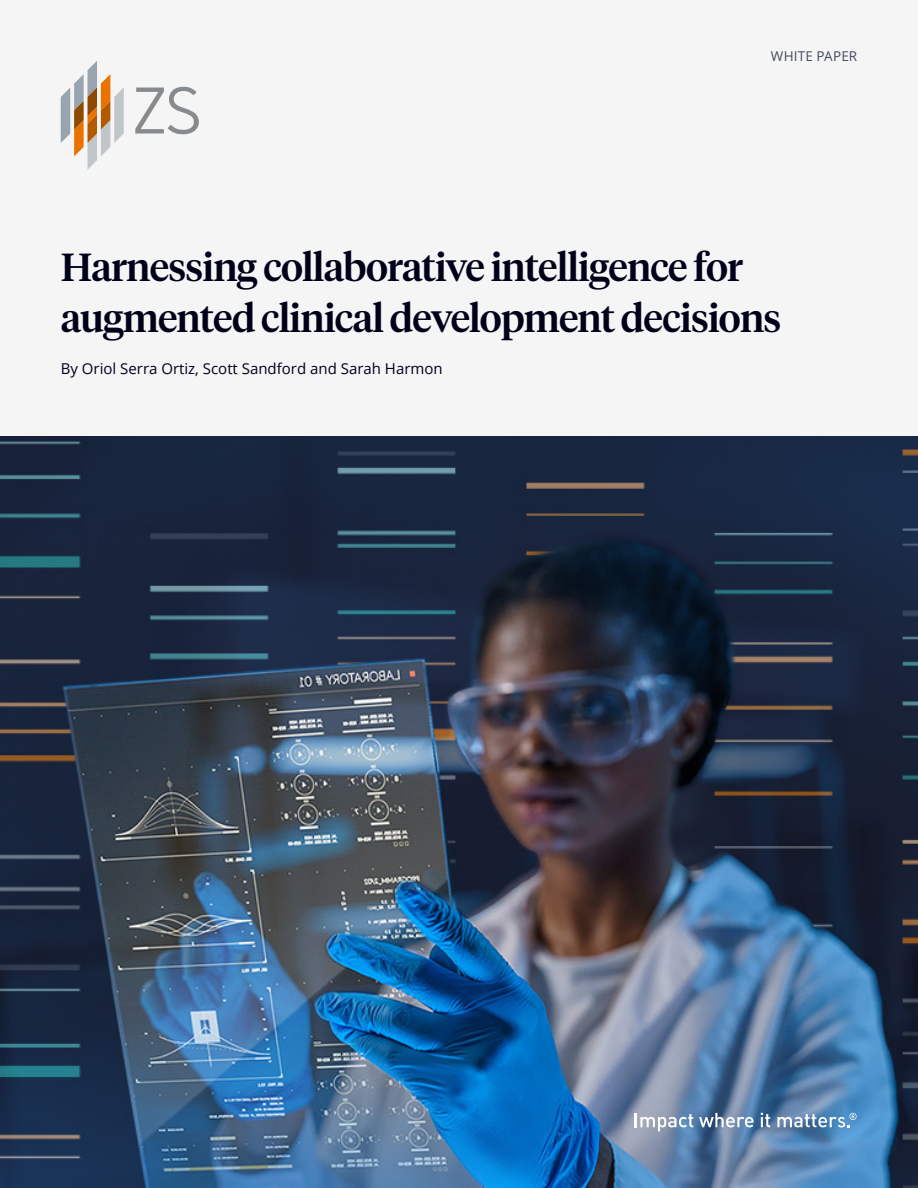
<style>
.page{position:relative;width:918px;height:1188px;background:#fff}
.page>*{position:absolute;margin:0;border:0;box-sizing:border-box;transform-origin:0 0}
.Cover_Page_Title{font:500 39px/51px "Tiempos Headline";letter-spacing:-.02em;color:#000119}
.Cover_Page_Author_Name{font:15px "Open Sans";color:#000119}
.Eyebrow_Header{font:13.5px "Open Sans";letter-spacing:.015em;color:#444c62}
</style>
<div class="page">
<div style="left:0;top:0;width:918px;height:554px;background:#f5f5f6"></div>
<img style="left:0;top:436px;width:918px;height:752px">
<svg style="left:61px;top:61px;width:63px;height:109px"></svg>
<svg style="left:135px;top:87px;width:64px;height:47px"></svg>
<svg style="left:635px;top:1113px;width:58px;height:18px"></svg>
<svg style="left:699px;top:1113px;width:55px;height:14px"></svg>
<svg style="left:761px;top:1113px;width:9px;height:14px"></svg>
<svg style="left:777px;top:1113px;width:80px;height:14px"></svg>
<p class="Eyebrow_Header" style="left:771px;top:47px;width:88px">WHITE PAPER</p>
<p class="Cover_Page_Title" style="left:61px;top:240px;width:722px">Harnessing collaborative intelligence for augmented clinical development decisions</p>
<p class="Cover_Page_Author_Name" style="left:61px;top:358px;width:383px">By Oriol Serra Ortiz, Scott Sandford and Sarah Harmon</p>
</div>
